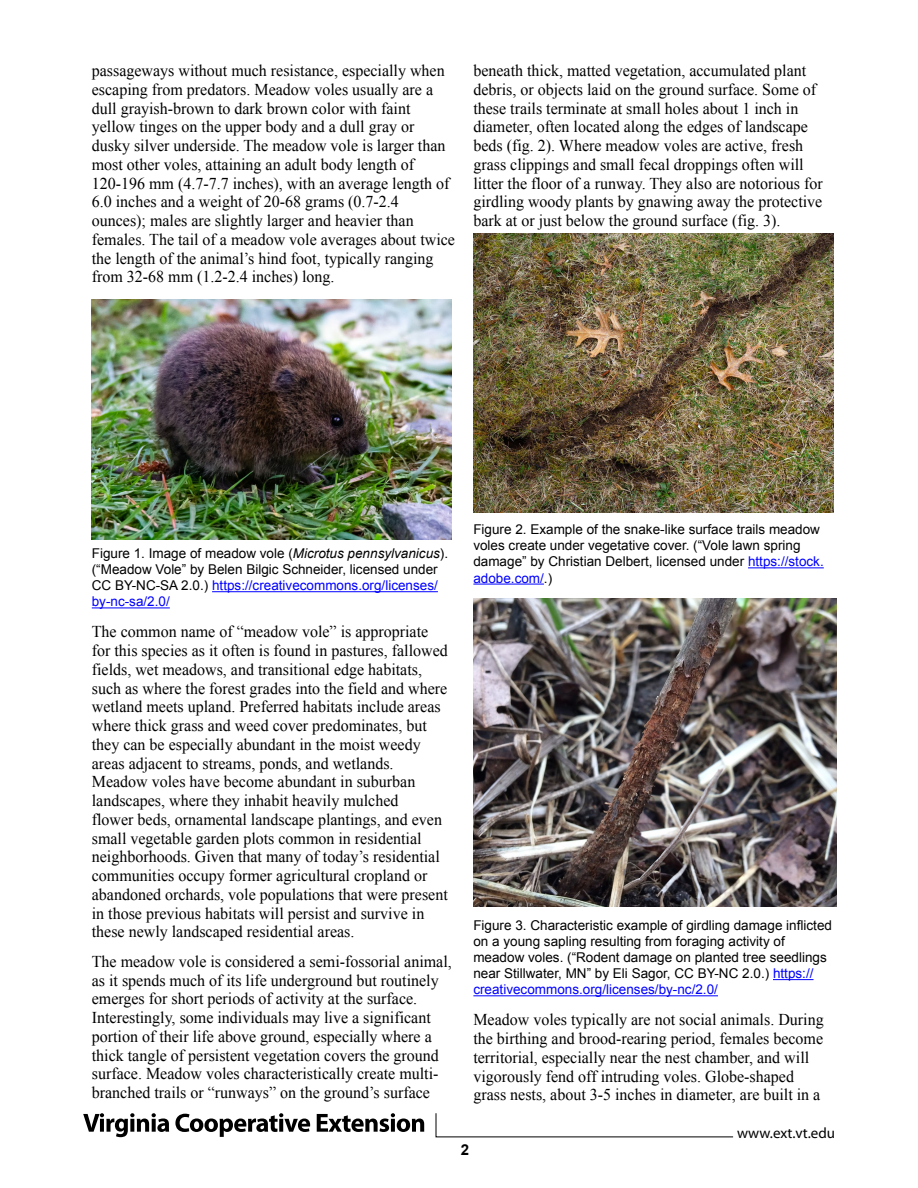
<style>
.page{position:relative;width:918px;height:1188px;background:#fff}
.page>*{position:absolute;margin:0;border:0;box-sizing:border-box;transform-origin:0 0}
.BT{font:16.5px/18.8px "Times New Roman";color:#000}
.t1{font:15px "Myriad Pro";color:#000}
.t2{font:700 15px "Arial";color:#000}
.t3{font:13.5px/16.2px "Arial";color:#000}
.s1{font-style:italic}
.s2{color:#00f}
</style>
<div class="page">
<svg style="left:83px;top:1113px;width:86px;height:24px"></svg>
<svg style="left:175px;top:1113px;width:135px;height:24px"></svg>
<svg style="left:317px;top:1113px;width:107px;height:19px"></svg>
<svg style="left:435px;top:1113px;width:299px;height:25px"></svg>
<hr style="left:212px;top:591px;width:226px;height:1px;background:#00f">
<hr style="left:92px;top:607px;width:78px;height:1px;background:#00f">
<hr style="left:748px;top:567px;width:76px;height:1px;background:#00f">
<hr style="left:473px;top:584px;width:71px;height:1px;background:#00f">
<hr style="left:773px;top:979px;width:41px;height:1px;background:#00f">
<hr style="left:473px;top:995px;width:245px;height:1px;background:#00f">
<img style="left:92px;top:300px;width:359px;height:239px">
<img style="left:473px;top:234px;width:360px;height:279px">
<img style="left:473px;top:599px;width:364px;height:308px">
<p class="BT" style="left:92px;top:61px;width:365px">passageways without much resistance, especially when escaping from predators. Meadow voles usually are a dull grayish-brown to dark brown color with faint yellow tinges on the upper body and a dull gray or dusky silver underside. The meadow vole is larger than most other voles, attaining an adult body length of 120-196 mm (4.7-7.7 inches), with an average length of 6.0 inches and a weight of 20-68 grams (0.7-2.4 ounces); males are slightly larger and heavier than females. The tail of a meadow vole averages about twice the length of the animal’s hind foot, typically ranging from 32-68 mm (1.2-2.4 inches) long.</p>
<p class="BT" style="left:473px;top:61px;width:351px">beneath thick, matted vegetation, accumulated plant debris, or objects laid on the ground surface. Some of these trails terminate at small holes about 1 inch in diameter, often located along the edges of landscape beds (fig. 2). Where meadow voles are active, fresh grass clippings and small fecal droppings often will litter the floor of a runway. They also are notorious for girdling woody plants by gnawing away the protective bark at or just below the ground surface (fig. 3).</p>
<p class="t3" style="left:92px;top:545px;width:358px">Figure 1. Image of meadow vole (<span class="s1">Microtus pennsylvanicus</span>). (“Meadow Vole” by Belen Bilgic Schneider, licensed under CC BY-NC-SA 2.0.) <span class="s2">https://creativecommons.org/licenses/ by-nc-sa/2.0/</span></p>
<p class="BT" style="left:92px;top:622px;width:358px">The common name of “meadow vole” is appropriate for this species as it often is found in pastures, fallowed fields, wet meadows, and transitional edge habitats, such as where the forest grades into the field and where wetland meets upland. Preferred habitats include areas where thick grass and weed cover predominates, but they can be especially abundant in the moist weedy areas adjacent to streams, ponds, and wetlands.<br>Meadow voles have become abundant in suburban landscapes, where they inhabit heavily mulched<br>flower beds, ornamental landscape plantings, and even small vegetable garden plots common in residential neighborhoods. Given that many of today’s residential communities occupy former agricultural cropland or abandoned orchards, vole populations that were present in those previous habitats will persist and survive in these newly landscaped residential areas.</p>
<p class="BT" style="left:92px;top:952px;width:362px">The meadow vole is considered a semi-fossorial animal, as it spends much of its life underground but routinely emerges for short periods of activity at the surface.<br>Interestingly, some individuals may live a significant portion of their life above ground, especially where a thick tangle of persistent vegetation covers the ground surface. Meadow voles characteristically create multi&shy;branched trails or “runways” on the ground’s surface</p>
<p class="t3" style="left:473px;top:521px;width:352px">Figure 2. Example of the snake-like surface trails meadow voles create under vegetative cover. (“Vole lawn spring damage” by Christian Delbert, licensed under <span class="s2">https://stock. adobe.com/</span>.)</p>
<p class="t3" style="left:473px;top:917px;width:360px">Figure 3. Characteristic example of girdling damage inflicted on a young sapling resulting from foraging activity of meadow voles. (“Rodent damage on planted tree seedlings near Stillwater, MN” by Eli Sagor, CC BY-NC 2.0.) <span class="s2">https:// creativecommons.org/licenses/by-nc/2.0/</span></p>
<p class="BT" style="left:473px;top:1010px;width:352px">Meadow voles typically are not social animals. During the birthing and brood-rearing period, females become territorial, especially near the nest chamber, and will vigorously fend off intruding voles. Globe-shaped grass nests, about 3-5 inches in diameter, are built in a</p>
<p class="t1" style="left:737px;top:1123px;width:100px">www.ext.vt.edu</p>
<p class="t2" style="left:461px;top:1140px;width:10px">2</p>
</div>
